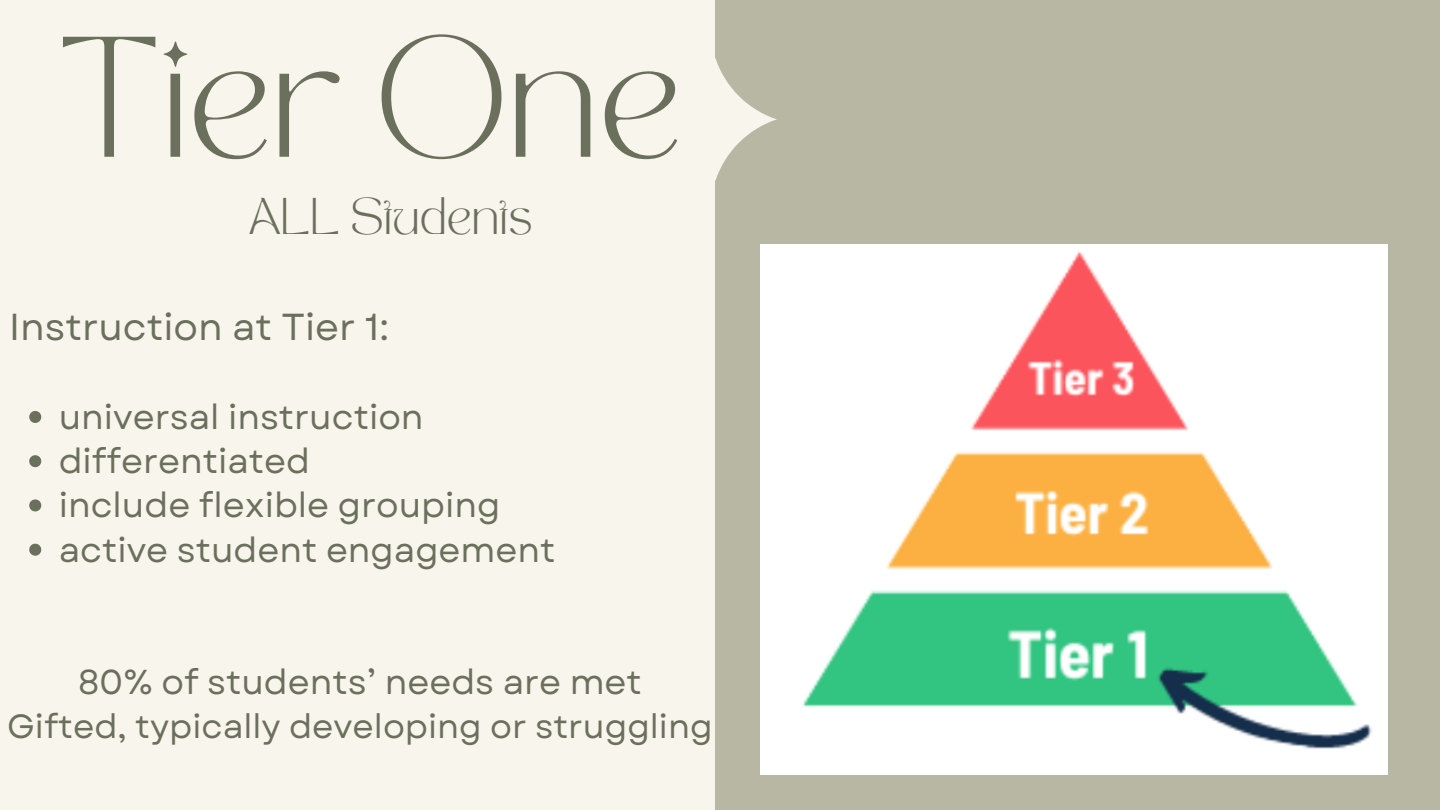
<style>
.page{position:relative;width:1440px;height:810px;background:#f8f5ed}
.page>*{position:absolute;margin:0;border:0;box-sizing:border-box;transform-origin:0 0}
.t1{font:120px "TAN MON CHERI Regular";color:#6b705c}
.t2{font:37.6px "Garet";color:#6b705c}
.t3{font:36.1px "TAN MON CHERI Regular";color:#6b705c}
.t4{font:34.5px/44.2px "Garet";color:#6b705c}
.t5{font:33.5px "Garet";color:#6b705c}
</style>
<div class="page">
<div style="left:715px;top:0;width:725px;height:810px;background:#b7b7a4"></div>
<svg style="left:715px;top:58px;width:62px;height:123px"></svg>
<img style="left:761px;top:245px;width:626px;height:529px">
<svg style="left:29px;top:411px;width:12px;height:12px"></svg>
<svg style="left:29px;top:455px;width:12px;height:12px"></svg>
<svg style="left:29px;top:499px;width:12px;height:12px"></svg>
<svg style="left:29px;top:544px;width:12px;height:12px"></svg>
<h1 class="t1" style="left:56px;top:34px;width:627px">Tier One</h1>
<p class="t3" style="left:249px;top:197px;width:285px">ALL Students</p>
<p class="t2" style="left:9px;top:299px;width:381px">Instruction at Tier 1:</p>
<p class="t4" style="left:59px;top:395px;width:498px">universal instruction differentiated<br>include flexible grouping active student engagement</p>
<p class="t4" style="left:78px;top:660px;width:565px">80% of students’ needs are met</p>
<p class="t5" style="left:7px;top:702px;width:707px">Gifted, typically developing or struggling</p>
</div>
